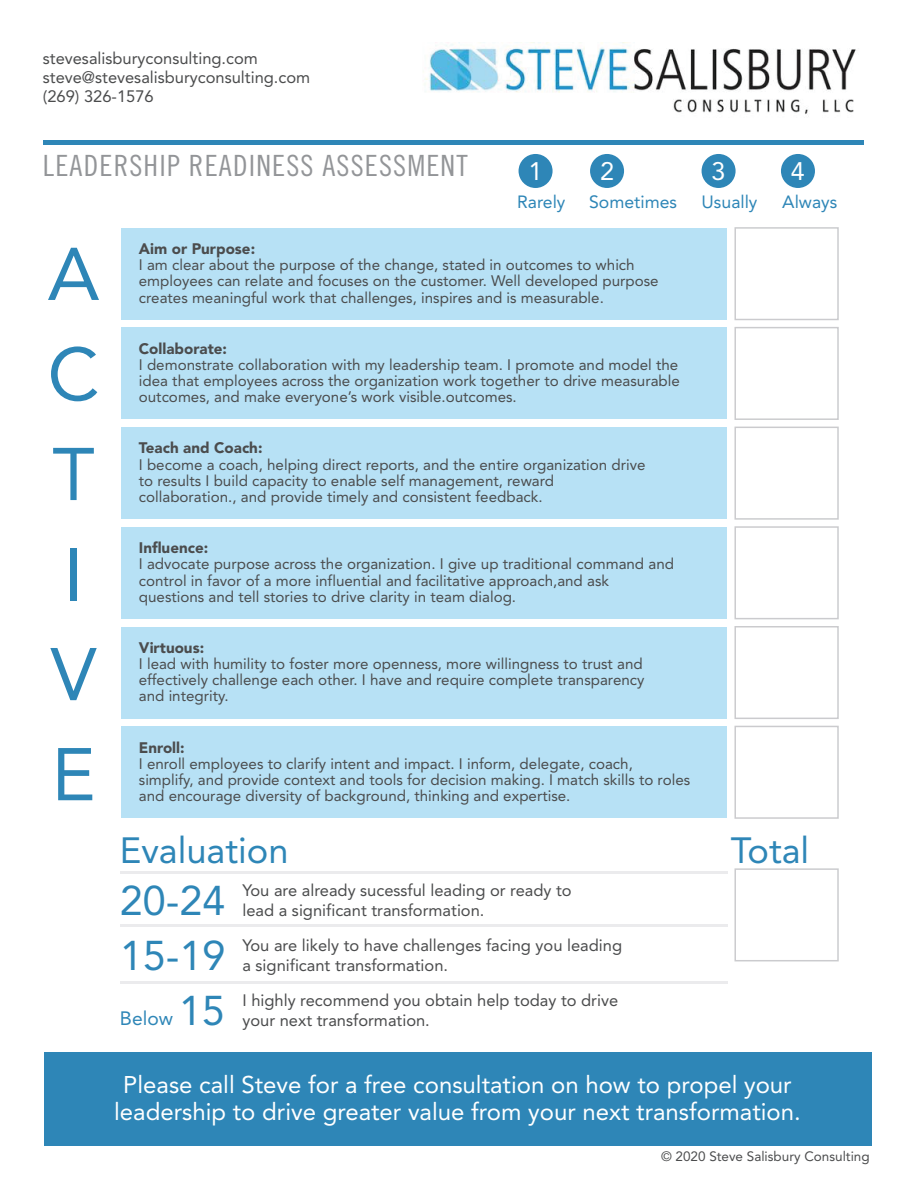
<style>
.page{position:relative;width:918px;height:1188px;background:#fff}
.page>*{position:absolute;margin:0;border:0;box-sizing:border-box;transform-origin:0 0}
.t1{font:73.8px/100.1px "Avenir";color:#2e86b7}
.t2{font:41.25px "Avenir";color:#2e86b7}
.t3{font:36.3px "Avenir";color:#2e86b7}
.t4{font:29.25px "Trade Gothic LT Std Cn 18";letter-spacing:.04em;color:#939598}
.t5{font:25.2px "Avenir";color:#fff}
.t6{font:24px/27px "Avenir";color:#fff;text-align:center}
.t7{font:19.2px "Avenir";color:#2e86b7}
.t8{font:17.7px "Avenir";color:#2e86b7}
.t9{font:16.5px/35.7px "Avenir";color:#4b4c4d}
.t10{font:15.15px/16.2px "Avenir";color:#4b4c4d}
.t11{font:900 15.15px "Avenir";color:#4b4c4d}
.t12{font:13.5px "Avenir";color:#4b4c4d}
.s1{font-size:41.25px}
</style>
<div class="page">
<hr style="left:120px;top:871px;width:607px;height:2px;background:#e6e7e9">
<hr style="left:120px;top:925px;width:607px;height:2px;background:#e6e7e9">
<hr style="left:120px;top:981px;width:607px;height:3px;background:#e6e7e9">
<img style="left:425px;top:42px;width:432px;height:73px">
<hr style="left:43px;top:140px;width:820px;height:4px;background:#2e86b7">
<div style="left:44px;top:1052px;width:828px;height:94px;background:#2e86b7"></div>
<div style="left:121px;top:228px;width:606px;height:92px;background:#b7e1f5"></div>
<div style="left:121px;top:328px;width:606px;height:91px;background:#b7e1f5"></div>
<div style="left:121px;top:427px;width:606px;height:92px;background:#b7e1f5"></div>
<div style="left:121px;top:527px;width:606px;height:92px;background:#b7e1f5"></div>
<div style="left:121px;top:627px;width:606px;height:91px;background:#b7e1f5"></div>
<div style="left:121px;top:726px;width:606px;height:92px;background:#b7e1f5"></div>
<div style="left:734px;top:227px;width:105px;height:93px;border:2px solid #aeafb3"></div>
<div style="left:734px;top:327px;width:105px;height:93px;border:2px solid #aeafb3"></div>
<div style="left:734px;top:427px;width:105px;height:93px;border:2px solid #aeafb3"></div>
<div style="left:734px;top:526px;width:105px;height:93px;border:2px solid #aeafb3"></div>
<div style="left:734px;top:626px;width:105px;height:93px;border:2px solid #aeafb3"></div>
<div style="left:734px;top:726px;width:105px;height:93px;border:2px solid #aeafb3"></div>
<div style="left:734px;top:868px;width:105px;height:93px;border:2px solid #aeafb3"></div>
<div style="left:519px;top:154px;width:34px;height:34px;background:#2e86b7;border-radius:50%"></div>
<div style="left:590px;top:154px;width:34px;height:34px;background:#2e86b7;border-radius:50%"></div>
<div style="left:702px;top:154px;width:34px;height:34px;background:#2e86b7;border-radius:50%"></div>
<div style="left:781px;top:154px;width:34px;height:34px;background:#2e86b7;border-radius:50%"></div>
<p class="t9" style="left:43px;top:48px;width:269px;line-height:19.2px">stevesalisburyconsulting.com steve@stevesalisburyconsulting.com (269) 326-1576</p>
<h3 class="t4" style="left:43px;top:148px;width:426px">LEADERSHIP READINESS ASSESSMENT</h3>
<h3 class="t5" style="left:600px;top:156px;width:16px">2</h3>
<h3 class="t5" style="left:529px;top:156px;width:16px">1</h3>
<p class="t8" style="left:517px;top:191px;width:50px">Rarely</p>
<p class="t8" style="left:589px;top:191px;width:89px">Sometimes</p>
<h1 class="t1" style="left:48px;top:225px;width:53px">A<br>C<br>T<br>I<br>V<br>E</h1>
<p class="t11" style="left:139px;top:240px;width:118px">Aim or Purpose:</p>
<p class="t10" style="left:139px;top:257px;width:521px">I am clear about the purpose of the change, stated in outcomes to which employees can relate and focuses on the customer. Well developed purpose creates meaningful work that challenges, inspires and is measurable.</p>
<p class="t11" style="left:139px;top:339px;width:90px">Collaborate:</p>
<p class="t10" style="left:139px;top:357px;width:543px;text-align:justify">I demonstrate collaboration with my leadership team. I promote and model the idea that employees across the organization work together to drive measurable outcomes, and make everyone’s work visible.outcomes.</p>
<p class="t11" style="left:139px;top:439px;width:125px">Teach and Coach:</p>
<p class="t10" style="left:139px;top:456px;width:508px">I become a coach, helping direct reports, and the entire organization drive to results I build capacity to enable self management, reward collaboration., and provide timely and consistent feedback.</p>
<p class="t11" style="left:139px;top:539px;width:71px">Influence:</p>
<p class="t10" style="left:139px;top:556px;width:537px">I advocate purpose across the organization. I give up traditional command and control in favor of a more influential and facilitative approach,and ask questions and tell stories to drive clarity in team dialog.</p>
<p class="t11" style="left:139px;top:638px;width:67px">Virtuous:</p>
<p class="t10" style="left:139px;top:656px;width:507px;text-align:justify">I lead with humility to foster more openness, more willingness to trust and effectively challenge each other. I have and require complete transparency and integrity.</p>
<p class="t11" style="left:139px;top:738px;width:47px">Enroll:</p>
<p class="t10" style="left:139px;top:755px;width:553px">I enroll employees to clarify intent and impact. I inform, delegate, coach, simplify, and provide context and tools for decision making. I match skills to roles and encourage diversity of background, thinking and expertise.</p>
<h3 class="t5" style="left:712px;top:156px;width:16px">3</h3>
<p class="t8" style="left:702px;top:191px;width:57px">Usually</p>
<h3 class="t5" style="left:791px;top:156px;width:16px">4</h3>
<p class="t8" style="left:782px;top:191px;width:56px">Always</p>
<h3 class="t3" style="left:120px;top:829px;width:170px">Evaluation</h3>
<h3 class="t3" style="left:731px;top:829px;width:80px">Total</h3>
<p class="t9" style="left:242px;top:873px;width:331px">You are already sucessful leading or ready to</p>
<h2 class="t2" style="left:120px;top:877px;width:107px">20-24</h2>
<p class="t9" style="left:242px;top:892px;width:381px">lead a significant transformation.<br>You are likely to have challenges facing you leading</p>
<h2 class="t2" style="left:120px;top:932px;width:107px">15-19</h2>
<p class="t9" style="left:242px;top:947px;width:377px">a significant transformation.<br>I highly recommend you obtain help today to drive</p>
<p class="t7" style="left:120px;top:1007px;width:106px">Below <span class="s1">15</span></p>
<p class="t9" style="left:242px;top:1002px;width:189px">your next transformation.</p>
<h3 class="t6" style="left:114px;top:1071px;width:688px">Please call Steve for a free consultation on how to propel your leadership to drive greater value from your next transformation.</h3>
<p class="t12" style="left:661px;top:1149px;width:210px">© 2020 Steve Salisbury Consulting</p>
</div>
